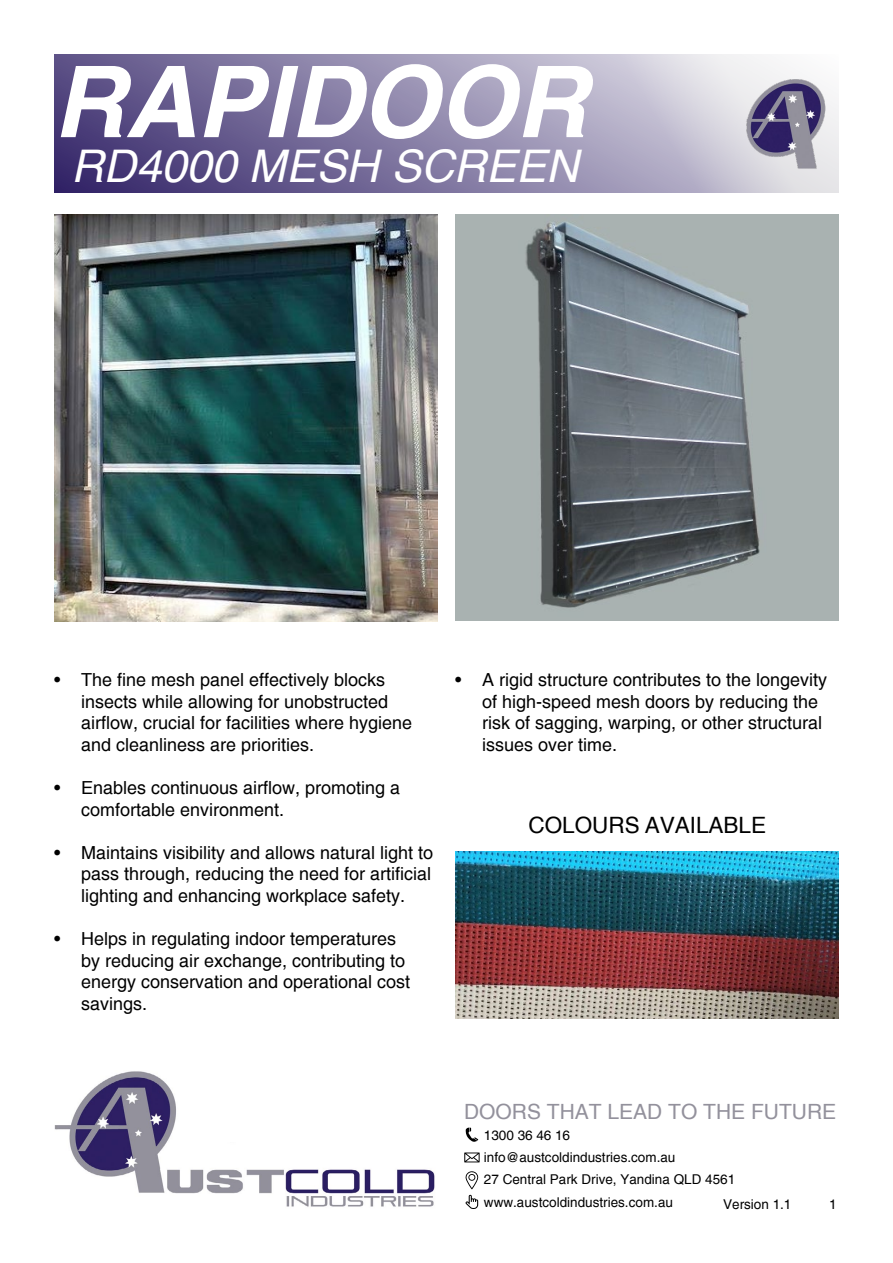
<style>
.page{position:relative;width:893px;height:1263px;background:#fff}
.page>*{position:absolute;margin:0;border:0;box-sizing:border-box;transform-origin:0 0}
.t1{font:italic 700 99px "Helvetica";color:#fff}
.t2{font:italic 45px "Helvetica";color:#fff}
.t3{font:22.5px "Helvetica";color:#000}
.t4{font:21px "Helvetica";color:#93919c}
.t5{font:18px/21.6px "Helvetica";color:#000}
.t6{font:13.5px/22.5px "Helvetica";color:#000}
</style>
<div class="page">
<svg style="left:54px;top:54px;width:784px;height:139px;background:#8c84a9"></svg>
<img style="left:722px;top:65px;width:117px;height:117px">
<img style="left:55px;top:1071px;width:380px;height:136px">
<svg style="left:466px;top:1127px;width:12px;height:15px"></svg>
<svg style="left:464px;top:1152px;width:16px;height:10px"></svg>
<svg style="left:465px;top:1171px;width:13px;height:18px"></svg>
<svg style="left:466px;top:1195px;width:12px;height:14px"></svg>
<img style="left:54px;top:214px;width:383px;height:407px">
<img style="left:455px;top:214px;width:383px;height:407px">
<img style="left:456px;top:851px;width:383px;height:167px">
<h1 class="t1" style="left:53px;top:45px;width:535px">RAPIDOOR</h1>
<h2 class="t2" style="left:71px;top:140px;width:509px">RD4000 MESH SCREEN</h2>
<p class="t5" style="left:81px;top:669px;width:333px;text-indent:-27px">• The fine mesh panel effectively blocks insects while allowing for unobstructed airflow, crucial for facilities where hygiene and cleanliness are priorities.</p>
<p class="t5" style="left:81px;top:777px;width:321px;text-indent:-27px">• Enables continuous airflow, promoting a comfortable environment.</p>
<p class="t5" style="left:81px;top:842px;width:354px;text-align:justify;text-indent:-27px">• Maintains visibility and allows natural light to pass through, reducing the need for artificial lighting and enhancing workplace safety.</p>
<p class="t5" style="left:81px;top:928px;width:331px;text-indent:-27px">• Helps in regulating indoor temperatures by reducing air exchange, contributing to energy conservation and operational cost savings.</p>
<p class="t5" style="left:482px;top:669px;width:347px;text-indent:-27px">• A rigid structure contributes to the longevity of high-speed mesh doors by reducing the risk of sagging, warping, or other structural issues over time.</p>
<p class="t3" style="left:528px;top:812px;width:239px">COLOURS AVAILABLE</p>
<p class="t4" style="left:464px;top:1100px;width:374px">DOORS THAT LEAD TO THE FUTURE</p>
<p class="t6" style="left:484px;top:1123px;width:253px">1300 36 46 16 info@austcoldindustries.com.au<br>27 Central Park Drive, Yandina QLD 4561 www.austcoldindustries.com.au</p>
<p class="t6" style="left:723px;top:1193px;width:70px">Version 1.1</p>
<p class="t6" style="left:829px;top:1193px;width:9px">1</p>
</div>
